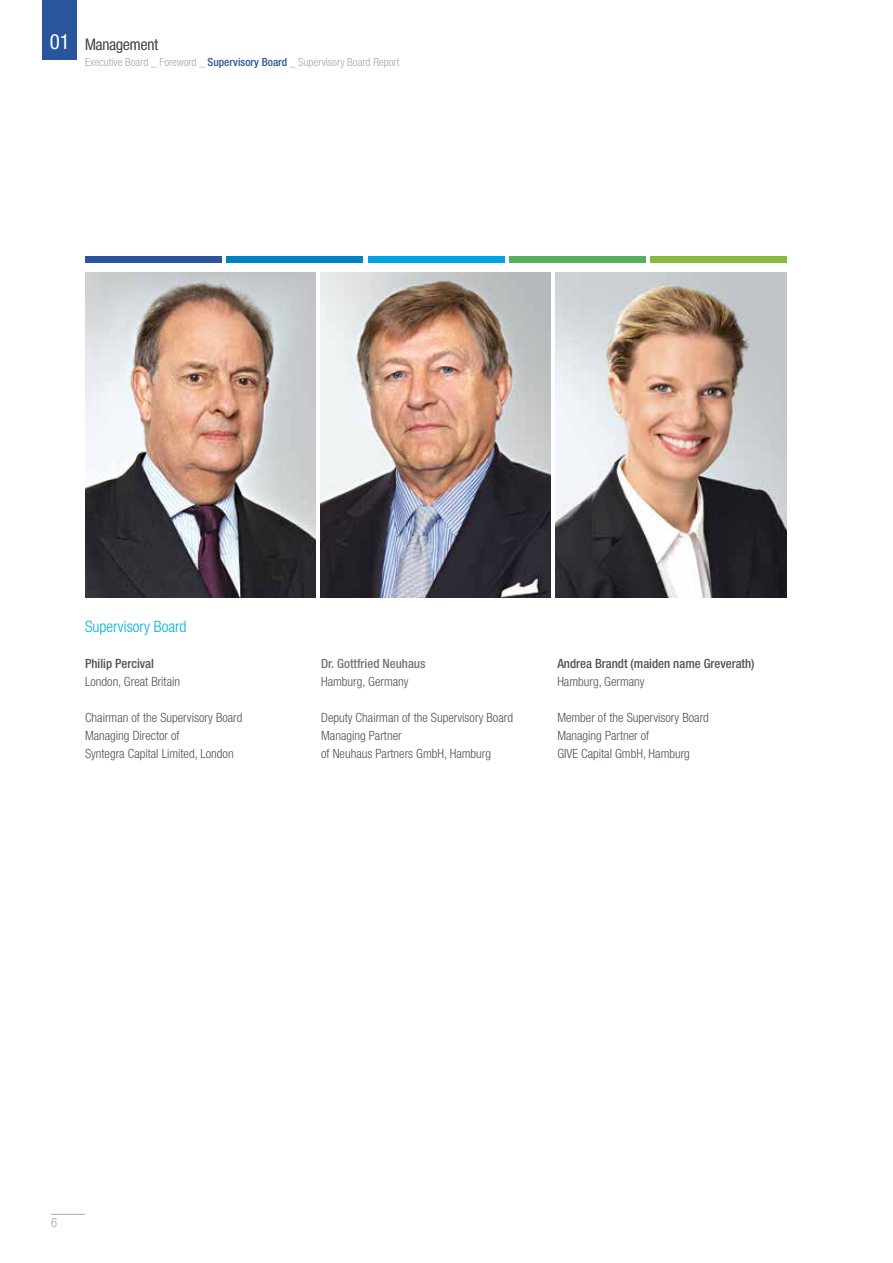
<style>
.page{position:relative;width:893px;height:1263px;background:#fff}
.page>*{position:absolute;margin:0;border:0;box-sizing:border-box;transform-origin:0 0}
.t1{font:condensed 21px "Helvetica Neue LT Std";color:#fff}
.t2{font:300 condensed 15.75px "Helvetica Neue LT Std";color:#00b1ea}
.t3{font:300 condensed 15.75px "Helvetica Neue LT Std";color:#55524e}
.t4{font:300 condensed 12.75px/18px "Helvetica Neue LT Std";color:#55524e}
.t5{font:500 condensed 12.75px "Helvetica Neue LT Std";color:#55524e}
.t6{font:500 condensed 12.75px "Helvetica Neue LT Std";color:#777471}
.t7{font:300 condensed 12.75px "Helvetica Neue LT Std";color:#a9a8a6}
.t8{font:300 condensed 11.25px "Helvetica Neue LT Std";color:#a9a8a6}
.s1{font-weight:500;color:#29559c}
</style>
<div class="page">
<img style="left:85px;top:272px;width:231px;height:325px">
<img style="left:320px;top:272px;width:231px;height:325px">
<img style="left:556px;top:272px;width:231px;height:325px">
<div style="left:85px;top:256px;width:137px;height:7px;background:#29559c"></div>
<div style="left:650px;top:256px;width:137px;height:7px;background:#87bb3e"></div>
<div style="left:368px;top:256px;width:136px;height:7px;background:#00a2e6"></div>
<div style="left:227px;top:256px;width:136px;height:7px;background:#0080c5"></div>
<div style="left:509px;top:256px;width:136px;height:7px;background:#58ae5c"></div>
<div style="left:42px;top:0;width:35px;height:60px;background:#29559c"></div>
<hr style="left:51px;top:1214px;width:34px;height:1px;background:#a9a8a6">
<h1 class="t1" style="left:50px;top:29px;width:22px">01</h1>
<p class="t3" style="left:85px;top:35px;width:75px">Management</p>
<p class="t8" style="left:85px;top:55px;width:316px">Executive Board _ Foreword _ <span class="s1">Supervisory Board</span> _ Supervisory Board Report</p>
<p class="t2" style="left:85px;top:617px;width:103px">Supervisory Board</p>
<p class="t5" style="left:85px;top:655px;width:70px">Philip Percival</p>
<p class="t4" style="left:85px;top:672px;width:97px">London, Great Britain</p>
<p class="t4" style="left:85px;top:708px;width:159px">Chairman of the Supervisory Board<br>Managing Director of<br>Syntegra Capital Limited, London</p>
<p class="t6" style="left:321px;top:655px;width:106px">Dr. Gottfried Neuhaus</p>
<p class="t4" style="left:321px;top:672px;width:89px">Hamburg, Germany</p>
<p class="t4" style="left:321px;top:708px;width:193px">Deputy Chairman of the Supervisory Board<br>Managing Partner<br>of Neuhaus Partners GmbH, Hamburg</p>
<p class="t5" style="left:557px;top:655px;width:199px">Andrea Brandt (maiden name Greverath)</p>
<p class="t4" style="left:557px;top:672px;width:89px">Hamburg, Germany</p>
<p class="t4" style="left:557px;top:708px;width:153px">Member of the Supervisory Board<br>Managing Partner of<br>GIVE Capital GmbH, Hamburg</p>
<p class="t7" style="left:51px;top:1215px;width:8px">6</p>
</div>
